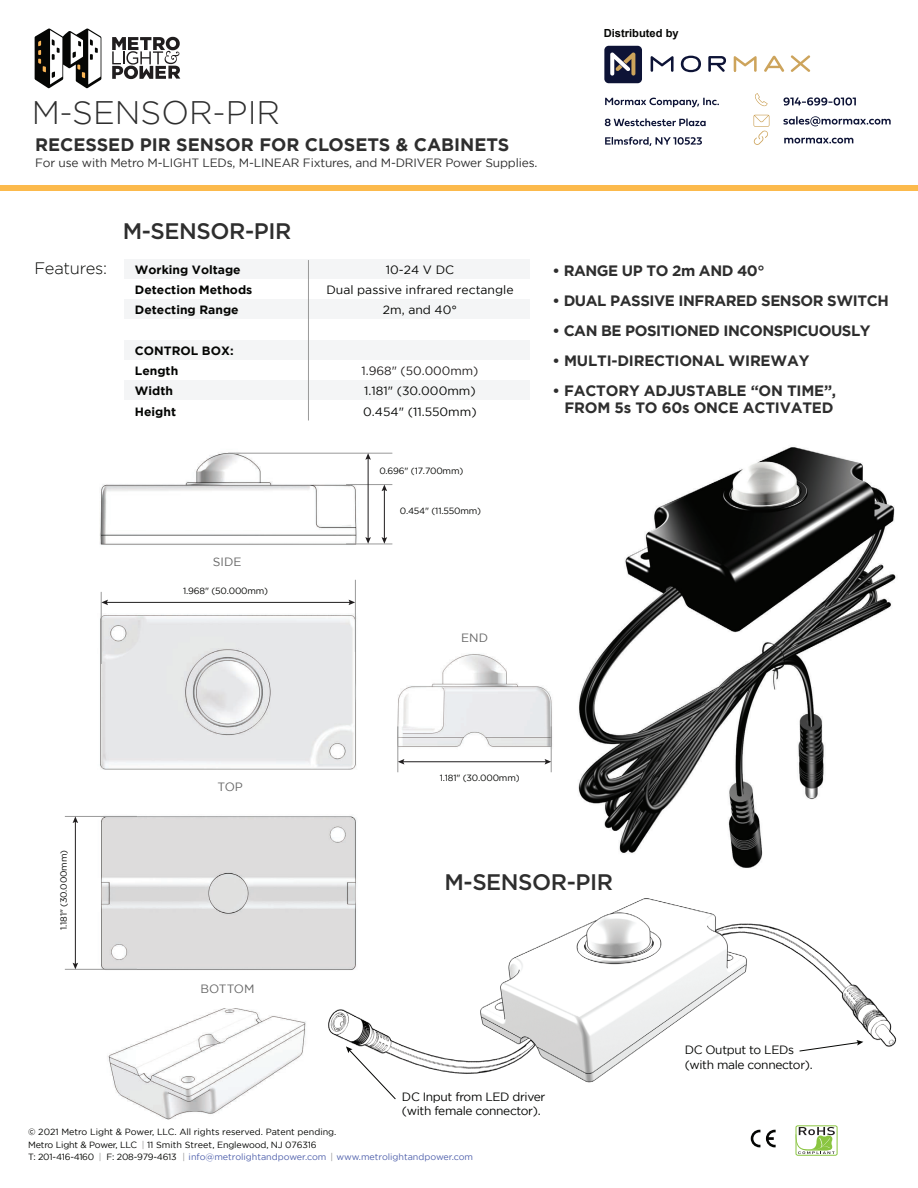
<style>
.page{position:relative;width:918px;height:1188px;background:#fff}
.page>*{position:absolute;margin:0;border:0;box-sizing:border-box;transform-origin:0 0}
.t1{font:300 32.55px "Gotham";color:#2e2e2e}
.t2{font:500 22.5px "Gotham";letter-spacing:-.02em;color:#2e2e2e}
.t3{font:700 18px "Gotham";color:#2e2e2e}
.t4{font:300 16.5px "Gotham";letter-spacing:-.015em;color:#040503}
.t5{font:700 15px/17.2px "Gotham";letter-spacing:-.03em;color:#2e2e2e;text-align:right}
.t6{font:12px/20.2px "Gotham";color:#040503;text-align:center}
.t7{font:12px/14.4px "Gotham";letter-spacing:-.03em;color:#040503}
.t8{font:700 12px/20.2px "Gotham";color:#040503}
.t9{font:12px "Gotham";letter-spacing:-.015em;color:#2e2e2e}
.t10{font:12px "Gotham";color:#201d1d}
.t11{font:12px "Gotham";color:#666}
.t12{font:700 11.1px "Arial";color:#050604}
.t13{font:9px/12.5px "Gotham";color:#040503}
.t14{font:9px "Gotham";letter-spacing:-.02em;color:#040503}
.s1{color:#989898}
.s2{color:#5061ac}
</style>
<div class="page">
<img style="left:108px;top:1008px;width:198px;height:112px">
<svg style="left:751px;top:1130px;width:9px;height:17px"></svg>
<svg style="left:766px;top:1130px;width:10px;height:17px"></svg>
<div style="left:796px;top:1125px;width:41px;height:31px;border:1px solid #8ac540;border-radius:2px"></div>
<svg style="left:796px;top:1127px;width:39px;height:27px"></svg>
<img style="left:64px;top:815px;width:292px;height:155px">
<img style="left:99px;top:452px;width:294px;height:128px">
<img style="left:100px;top:592px;width:298px;height:181px">
<img style="left:357px;top:634px;width:195px;height:134px">
<img style="left:323px;top:894px;width:574px;height:189px">
<img style="left:578px;top:447px;width:318px;height:421px">
<div style="left:124px;top:259px;width:406px;height:20px;background:#f4f5f6"></div>
<div style="left:124px;top:300px;width:406px;height:20px;background:#f4f5f6"></div>
<div style="left:124px;top:340px;width:406px;height:20px;background:#f4f5f6"></div>
<div style="left:124px;top:380px;width:406px;height:21px;background:#f4f5f6"></div>
<hr style="left:308px;top:260px;width:1px;height:160px;background:#999">
<hr style="left:101px;top:592px;width:1px;height:72px;background:#999">
<hr style="left:355px;top:580px;width:1px;height:72px;background:#999">
<hr style="left:106px;top:602px;width:245px;height:1px;background:#201d1e">
<svg style="left:349px;top:600px;width:6px;height:5px"></svg>
<svg style="left:101px;top:600px;width:7px;height:5px"></svg>
<hr style="left:65px;top:969px;width:72px;height:1px;background:#999">
<hr style="left:65px;top:816px;width:72px;height:1px;background:#999">
<hr style="left:75px;top:821px;width:1px;height:144px;background:#201d1e">
<svg style="left:73px;top:816px;width:5px;height:7px"></svg>
<svg style="left:73px;top:963px;width:5px;height:6px"></svg>
<hr style="left:346px;top:544px;width:46px;height:1px;background:#999">
<hr style="left:346px;top:484px;width:46px;height:1px;background:#999">
<hr style="left:228px;top:453px;width:164px;height:1px;background:#999">
<hr style="left:384px;top:489px;width:1px;height:50px;background:#201d1e">
<svg style="left:382px;top:485px;width:5px;height:6px"></svg>
<svg style="left:382px;top:537px;width:5px;height:7px"></svg>
<hr style="left:368px;top:458px;width:1px;height:81px;background:#201d1e">
<svg style="left:365px;top:453px;width:6px;height:7px"></svg>
<svg style="left:365px;top:537px;width:6px;height:7px"></svg>
<hr style="left:551px;top:727px;width:1px;height:45px;background:#999">
<hr style="left:398px;top:727px;width:1px;height:45px;background:#999">
<hr style="left:402px;top:761px;width:145px;height:1px;background:#201d1e">
<svg style="left:398px;top:759px;width:6px;height:6px"></svg>
<svg style="left:545px;top:759px;width:6px;height:6px"></svg>
<svg style="left:346px;top:1046px;width:50px;height:54px"></svg>
<svg style="left:799px;top:1040px;width:64px;height:12px"></svg>
<div style="left:0;top:185px;width:918px;height:6px;background:#fcba4c"></div>
<svg style="left:784px;top:138px;width:69px;height:5px"></svg>
<svg style="left:783px;top:116px;width:108px;height:10px"></svg>
<svg style="left:753px;top:115px;width:16px;height:30px"></svg>
<svg style="left:755px;top:93px;width:13px;height:13px"></svg>
<svg style="left:783px;top:97px;width:73px;height:9px"></svg>
<svg style="left:605px;top:98px;width:114px;height:48px"></svg>
<svg style="left:681px;top:56px;width:20px;height:16px"></svg>
<svg style="left:734px;top:56px;width:23px;height:16px"></svg>
<svg style="left:651px;top:56px;width:23px;height:16px"></svg>
<svg style="left:791px;top:55px;width:19px;height:17px"></svg>
<svg style="left:708px;top:56px;width:18px;height:16px"></svg>
<svg style="left:764px;top:56px;width:20px;height:16px"></svg>
<div style="left:604px;top:46px;width:38px;height:37px;background:#0d1336;border-radius:4px"></div>
<svg style="left:610px;top:53px;width:25px;height:23px"></svg>
<svg style="left:35px;top:28px;width:66px;height:60px"></svg>
<svg style="left:112px;top:37px;width:68px;height:42px"></svg>
<p class="t12" style="left:604px;top:26px;width:76px">Distributed by</p>
<h1 class="t1" style="left:32px;top:95px;width:250px">M-SENSOR-PIR</h1>
<h3 class="t9" style="left:35px;top:156px;width:504px">For use with Metro M-LIGHT LEDs, M-LINEAR Fixtures, and M-DRIVER Power Supplies.</h3>
<h3 class="t3" style="left:35px;top:134px;width:476px">RECESSED PIR SENSOR FOR CLOSETS &amp; CABINETS</h3>
<h3 class="t4" style="left:35px;top:259px;width:74px">Features:</h3>
<h2 class="t2" style="left:123px;top:216px;width:170px">M-SENSOR-PIR</h2>
<h3 class="t8" style="left:135px;top:259px;width:119px">Working Voltage<br>Detection Methods<br>Detecting Range</h3>
<h3 class="t8" style="left:135px;top:340px;width:100px">CONTROL BOX:<br>Length<br>Width<br>Height</h3>
<h3 class="t11" style="left:213px;top:555px;width:30px">SIDE</h3>
<p class="t14" style="left:183px;top:586px;width:87px">1.968" (50.000mm)</p>
<h3 class="t6" style="left:326px;top:259px;width:189px">10-24 V DC<br>Dual passive infrared rectangle<br>2m, and 40°</h3>
<h3 class="t10" style="left:361px;top:364px;width:119px">1.968" (50.000mm)</h3>
<h3 class="t6" style="left:363px;top:381px;width:115px;text-align:left">1.181" (30.000mm)<br>0.454" (11.550mm)</h3>
<p class="t14" style="left:379px;top:465px;width:85px">0.696" (17.700mm)</p>
<p class="t14" style="left:400px;top:506px;width:83px">0.454" (11.550mm)</p>
<h3 class="t11" style="left:461px;top:631px;width:28px">END</h3>
<h3 class="t5" style="left:553px;top:261px;width:214px">• RANGE UP TO 2m AND 40°</h3>
<h3 class="t5" style="left:553px;top:291px;width:338px">• DUAL PASSIVE INFRARED SENSOR SWITCH</h3>
<h3 class="t5" style="left:553px;top:321px;width:320px">• CAN BE POSITIONED INCONSPICUOUSLY</h3>
<h3 class="t5" style="left:553px;top:351px;width:258px">• MULTI-DIRECTIONAL WIREWAY</h3>
<h3 class="t5" style="left:553px;top:381px;width:285px">• FACTORY ADJUSTABLE “ON TIME”,<br>FROM 5s TO 60s ONCE ACTIVATED</h3>
<h3 class="t11" style="left:218px;top:780px;width:27px">TOP</h3>
<p class="t14" style="left:440px;top:772px;width:81px">1.181" (30.000mm)</p>
<p class="t14" style="left:59px;top:930px;width:81px;rotate:-90deg">1.181" (30.000mm)</p>
<h3 class="t11" style="left:201px;top:982px;width:55px">BOTTOM</h3>
<h2 class="t2" style="left:445px;top:867px;width:170px">M-SENSOR-PIR</h2>
<h3 class="t7" style="left:402px;top:1089px;width:145px">DC Input from LED driver (with female connector).</h3>
<p class="t13" style="left:28px;top:1126px;width:447px">© 2021 Metro Light &amp; Power, LLC. All rights reserved. Patent pending.<br>Metro Light &amp; Power, LLC <span class="s1">|</span> 11 Smith Street, Englewood, NJ 076316<br>T: 201-416-4160 <span class="s1">|</span> F: 208-979-4613 <span class="s1">|</span> <span class="s2">info@metrolightandpower.com</span> <span class="s1">|</span> <span class="s2">www.metrolightandpower.com</span></p>
<h3 class="t7" style="left:685px;top:1043px;width:130px">DC Output to LEDs (with male connector).</h3>
</div>
